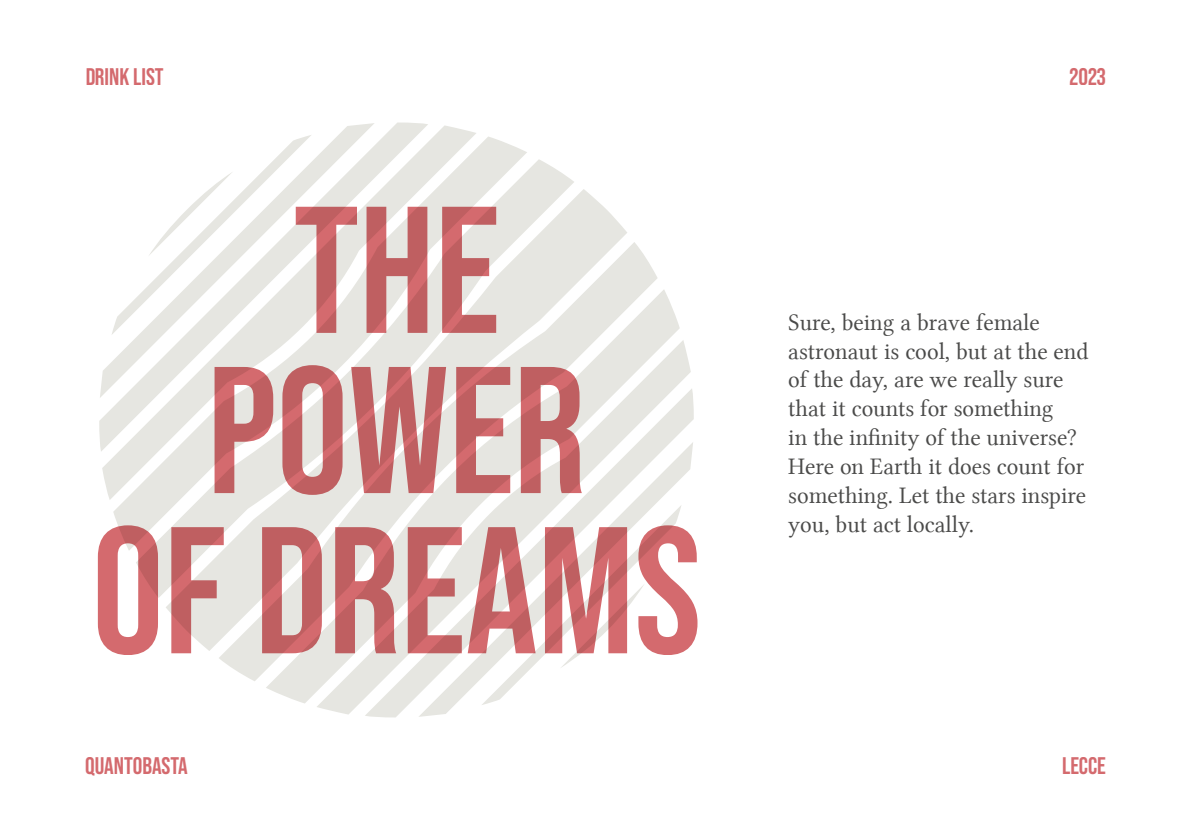
<style>
.page{position:relative;width:1191px;height:840px;background:#fff}
.page>*{position:absolute;margin:0;border:0;box-sizing:border-box;transform-origin:0 0}
.t1{font:700 180px/160px "Bebas Neue Pro";color:#d46a6e;text-align:center}
.t2{font:24px/28.8px "Lin Libertine";color:#4a4a49}
.t3{font:700 24px "Bebas Neue Pro";color:#d46a6e}
</style>
<div class="page">
<svg style="left:99px;top:122px;width:595px;height:595px;fill:#e6e6e1"></svg>
<p class="t3" style="left:85px;top:63px;width:80px">DRINK LIST</p>
<p class="t3" style="left:1069px;top:63px;width:38px">2023</p>
<h1 class="t1" style="left:92px;top:188px;width:611px">THE<br>POWER<br>OF DREAMS</h1>
<p class="t2" style="left:788px;top:307px;width:302px">Sure, being a brave female astronaut is cool, but at the end of the day, are we really sure that it counts for something<br>in the infinity of the universe?<br>Here on Earth it does count for something. Let the stars inspire you, but act locally.</p>
<p class="t3" style="left:85px;top:751px;width:104px">QUANTOBASTA</p>
<p class="t3" style="left:1062px;top:751px;width:45px">LECCE</p>
</div>
